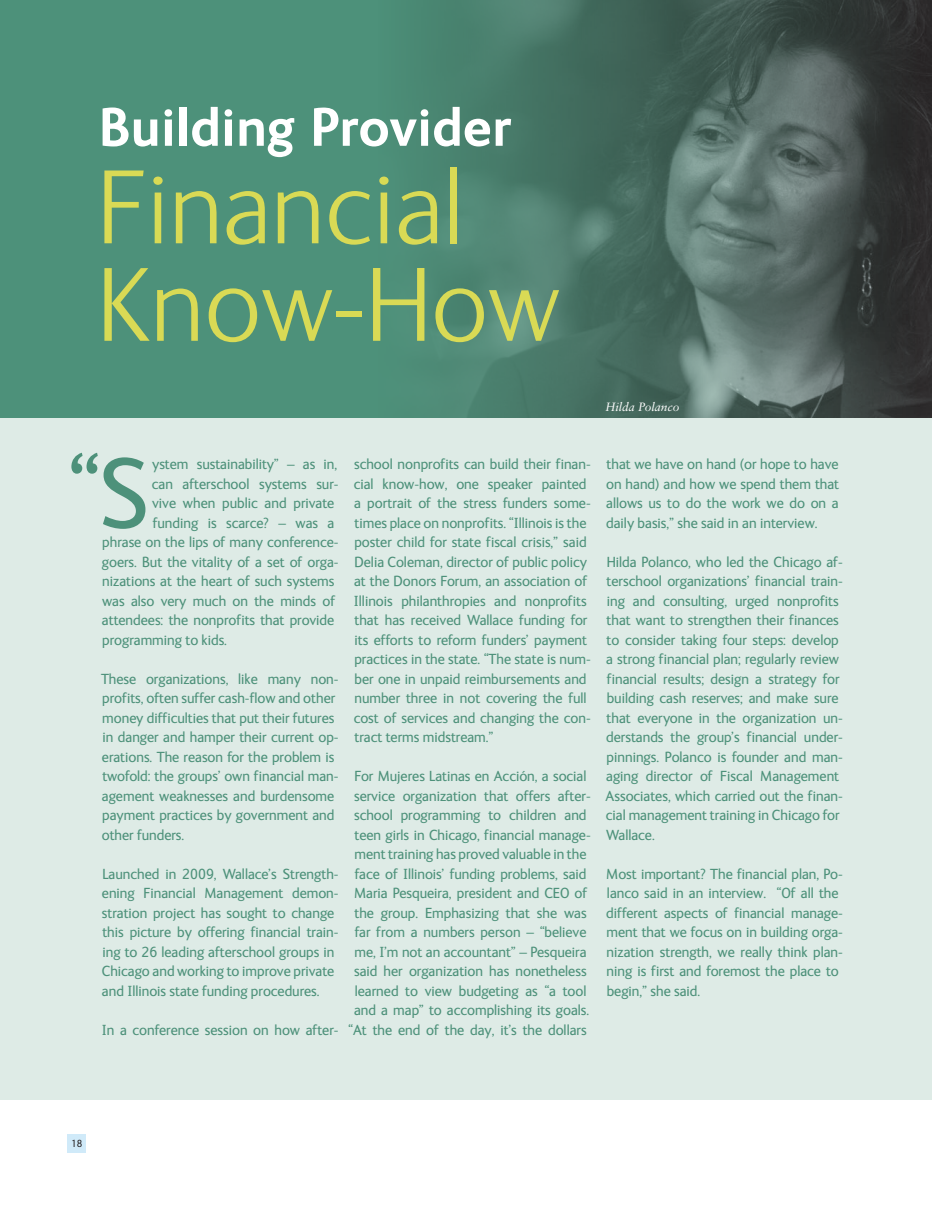
<style>
.page{position:relative;width:945px;height:1215px;background:#fff}
.page>*{position:absolute;margin:0;border:0;box-sizing:border-box;transform-origin:0 0}
.t1{font:300 108px/97.5px "FS Ingrid";color:#d9da55}
.t2{font:101.4px "FS Ingrid";color:#4d917a}
.t3{font:700 54px "FS Ingrid";color:#fff}
.t4{font:15px/19.5px "FS Ingrid";color:#4d917a}
.Photo_caption{font:italic 12px "Sabon LT Std";color:#fff}
.t5{font:10.5px "FS Ingrid";color:#231f20}
</style>
<div class="page">
<div style="left:68px;top:1134px;width:18px;height:19px;background:#d0eaf9"></div>
<div style="left:0;top:14px;width:932px;height:1086px;background:#deebe6"></div>
<div style="left:0;top:0;width:932px;height:417px;background:#4d917a"></div>
<img style="left:425px;top:0;width:507px;height:417px">
<p class="t3" style="left:98px;top:97px;width:414px">Building Provider</p>
<p class="t1" style="left:97px;top:161px;width:464px">Financial<br>Know-How</p>
<p class="Photo_caption" style="left:606px;top:399px;width:75px">Hilda Polanco</p>
<p class="t2" style="left:67px;top:441px;width:84px">“S</p>
<p class="t4" style="left:152px;top:455px;width:187px">ystem sustainability” – as in,</p>
<p class="t4" style="left:152px;top:474px;width:188px">can afterschool systems sur-</p>
<p class="t4" style="left:152px;top:494px;width:184px">vive when public and private</p>
<p class="t4" style="left:153px;top:513px;width:183px">funding is scarce? – was a</p>
<p class="t4" style="left:102px;top:533px;width:238px">phrase on the lips of many conference-</p>
<p class="t4" style="left:102px;top:552px;width:238px">goers. But the vitality of a set of orga-</p>
<p class="t4" style="left:102px;top:572px;width:234px">nizations at the heart of such systems</p>
<p class="t4" style="left:102px;top:591px;width:235px">was also very much on the minds of</p>
<p class="t4" style="left:102px;top:611px;width:234px">attendees: the nonprofits that provide</p>
<p class="t4" style="left:102px;top:630px;width:126px">programming to kids.</p>
<p class="t4" style="left:101px;top:669px;width:239px">These organizations, like many non&shy;profits, often suffer cash-flow and other money difficulties that put their futures in danger and hamper their current op&shy;erations. The reason for the problem is twofold: the groups’ own financial man&shy;agement weaknesses and burdensome payment practices by government and other funders.</p>
<p class="t4" style="left:102px;top:864px;width:238px">Launched in 2009, Wallace’s Strength&shy;ening Financial Management demon&shy;stration project has sought to change this picture by offering financial train&shy;ing to 26 leading afterschool groups in Chicago and working to improve private and Illinois state funding procedures.</p>
<p class="t4" style="left:102px;top:1020px;width:238px">In a conference session on how after-</p>
<p class="t4" style="left:354px;top:455px;width:239px">school nonprofits can build their finan&shy;cial know-how, one speaker painted a portrait of the stress funders some&shy;times place on nonprofits. “Illinois is the poster child for state fiscal crisis,” said Delia Coleman, director of public policy at the Donors Forum, an association of Illinois philanthropies and nonprofits that has received Wallace funding for its efforts to reform funders’ payment practices in the state. “The state is num&shy;ber one in unpaid reimbursements and number three in not covering the full cost of services and changing the con&shy;tract terms midstream.”</p>
<p class="t4" style="left:348px;top:767px;width:244px;text-align:center">For Mujeres Latinas en Acción, a social service organization that offers after&shy;school programming to children and teen girls in Chicago, financial manage&shy;ment training has proved valuable in the face of Illinois’ funding problems, said Maria Pesqueira, president and CEO of the group. Emphasizing that she was far from a numbers person – “believe me, I’m not an accountant” – Pesqueira said her organization has nonetheless learned to view budgeting as “a tool and a map” to accomplishing its goals. “At the end of the day, it’s the dollars</p>
<p class="t4" style="left:606px;top:455px;width:235px;text-align:justify">that we have on hand (or hope to have on hand) and how we spend them that allows us to do the work we do on a daily basis,” she said in an interview.</p>
<p class="t4" style="left:606px;top:552px;width:239px">Hilda Polanco, who led the Chicago af&shy;terschool organizations’ financial train&shy;ing and consulting, urged nonprofits that want to strengthen their finances to consider taking four steps: develop a strong financial plan; regularly review financial results; design a strategy for building cash reserves; and make sure that everyone in the organization un&shy;derstands the group’s financial under&shy;pinnings. Polanco is founder and man&shy;aging director of Fiscal Management Associates, which carried out the finan&shy;cial management training in Chicago for Wallace.</p>
<p class="t4" style="left:606px;top:864px;width:238px">Most important? The financial plan, Po&shy;lanco said in an interview. “Of all the different aspects of financial manage&shy;ment that we focus on in building orga&shy;nization strength, we really think plan&shy;ning is first and foremost the place to begin,” she said.</p>
<p class="t5" style="left:71px;top:1138px;width:13px">1 80</p>
</div>
